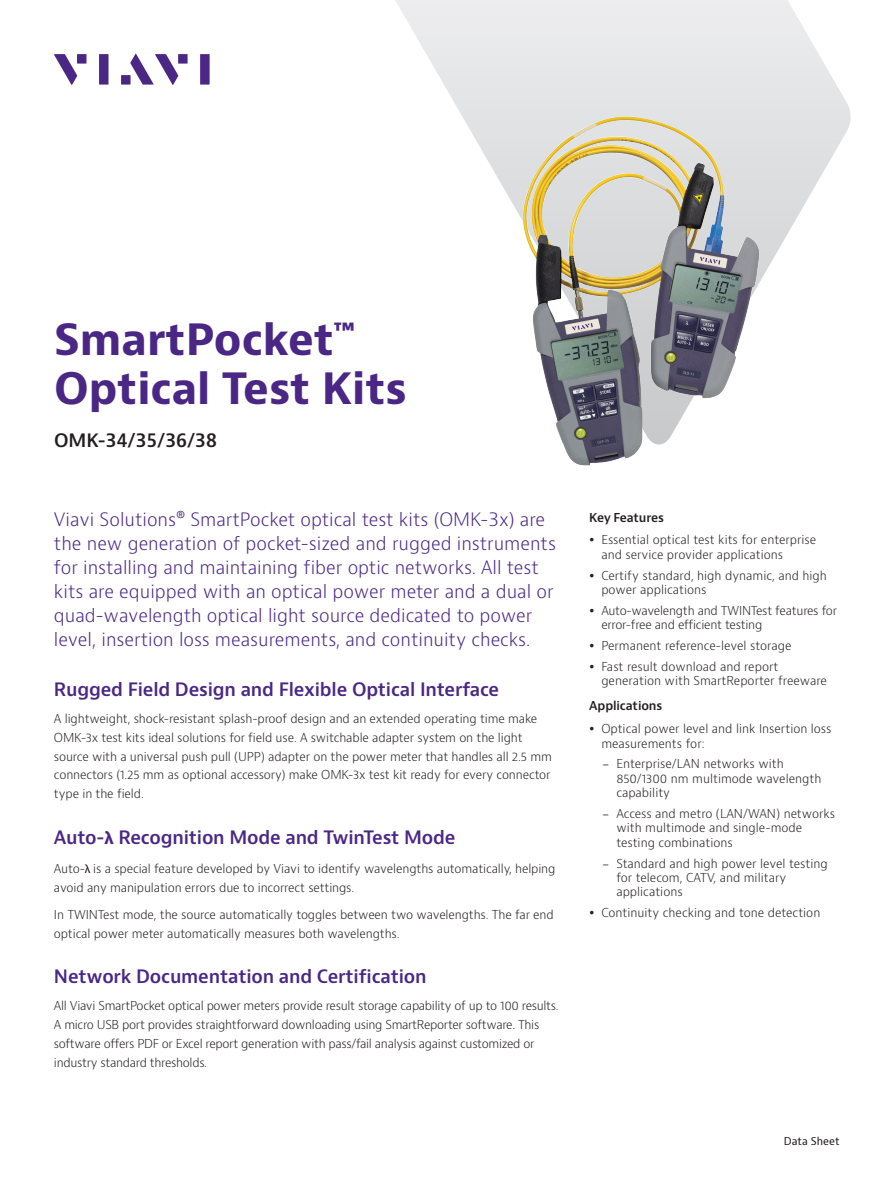
<style>
.page{position:relative;width:893px;height:1191px;background:#fff}
.page>*{position:absolute;margin:0;border:0;box-sizing:border-box;transform-origin:0 0}
.Cover_headline_28_33{font:700 42px/49.5px "Bernino Sans";color:#4a2785}
.Intro_text{font:300 18px/24px "Bernino Sans";color:#4a2785}
.Header_12_16{font:600 18px "Bernino Sans";letter-spacing:-.01em;color:#4a2785}
.Cover_subhead_12_pt{font:600 18px "Bernino Sans";color:#231f20}
.Body_text_8_12_5{font:300 12px/14.4px "Bernino Sans";letter-spacing:-.01em;color:#231f20}
.Key_Features_Benefit{font:600 12px "Bernino Sans";letter-spacing:-.01em;color:#231f20}
.t1{font:10.5px "Bernino Sans";color:#231f20}
.s1{font-family:"Myriad Pro";font-weight:700}
.s2{font-family:"Myriad Pro";font-weight:400;color:#110a0c}
.s3{font-family:"Myriad Pro";font-weight:400}
</style>
<div class="page">
<svg style="left:54px;top:54px;width:23px;height:31px"></svg>
<div style="left:77px;top:54px;width:9px;height:10px;background:#4a2785"></div>
<div style="left:99px;top:54px;width:10px;height:31px;background:#4a2785"></div>
<div style="left:178px;top:54px;width:10px;height:10px;background:#4a2785"></div>
<div style="left:200px;top:54px;width:10px;height:31px;background:#4a2785"></div>
<svg style="left:130px;top:54px;width:48px;height:31px"></svg>
<div style="left:121px;top:75px;width:10px;height:10px;background:#4a2785"></div>
<svg style="left:395px;top:0;width:456px;height:262px"></svg>
<img style="left:522px;top:112px;width:249px;height:354px">
<p class="Cover_headline_28_33" style="left:54px;top:316px;width:355px">SmartPocket<sup>™<br></sup>Optical Test Kits</p>
<p class="Cover_subhead_12_pt" style="left:54px;top:428px;width:164px">OMK-34/35/36/38</p>
<p class="Intro_text" style="left:54px;top:508px;width:504px">Viavi Solutions® SmartPocket optical test kits (OMK-3x) are the new generation of pocket-sized and rugged instruments for installing and maintaining fiber optic networks. All test kits are equipped with an optical power meter and a dual or quad-wavelength optical light source dedicated to power level, insertion loss measurements, and continuity checks.</p>
<p class="Header_12_16" style="left:54px;top:677px;width:447px">Rugged Field Design and Flexible Optical Interface</p>
<p class="Body_text_8_12_5" style="left:54px;top:709px;width:499px;line-height:18.8px">A lightweight, shock-resistant splash-proof design and an extended operating time make OMK-3x test kits ideal solutions for field use. A switchable adapter system on the light source with a universal push pull (UPP) adapter on the power meter that handles all 2.5 mm connectors (1.25 mm as optional accessory) make OMK-3x test kit ready for every connector type in the field.</p>
<p class="Header_12_16" style="left:54px;top:825px;width:403px">Auto-<span class="s1">λ</span> Recognition Mode and TwinTest Mode</p>
<p class="Body_text_8_12_5" style="left:54px;top:859px;width:503px;line-height:18.8px">Auto-<span class="s2">λ</span> is a special feature developed by Viavi to identify wavelengths automatically, helping avoid any manipulation errors due to incorrect settings.</p>
<p class="Body_text_8_12_5" style="left:54px;top:905px;width:501px;line-height:18.8px">In TWINTest mode, the source automatically toggles between two wavelengths. The far end optical power meter automatically measures both wavelengths.</p>
<p class="Header_12_16" style="left:54px;top:965px;width:374px">Network Documentation and Certification</p>
<p class="Body_text_8_12_5" style="left:54px;top:996px;width:506px;line-height:18.8px">All Viavi SmartPocket optical power meters provide result storage capability of up to 100 results.<br>A micro USB port provides straightforward downloading using SmartReporter software. This software offers PDF or Excel report generation with pass/fail analysis against customized or industry standard thresholds.</p>
<p class="Key_Features_Benefit" style="left:589px;top:509px;width:76px">Key Features</p>
<p class="Body_text_8_12_5" style="left:601px;top:533px;width:216px">Essential optical test kits for enterprise and service provider applications</p>
<p class="Body_text_8_12_5" style="left:601px;top:568px;width:227px">Certify standard, high dynamic, and high power applications</p>
<p class="Body_text_8_12_5" style="left:601px;top:603px;width:237px">Auto-wavelength and TWINTest features for error-free and efficient testing</p>
<p class="Body_text_8_12_5" style="left:601px;top:638px;width:192px">Permanent reference-level storage</p>
<p class="Body_text_8_12_5" style="left:601px;top:659px;width:227px">Fast result download and report generation with SmartReporter freeware</p>
<p class="Key_Features_Benefit" style="left:589px;top:698px;width:75px">Applications</p>
<p class="Body_text_8_12_5" style="left:601px;top:722px;width:231px">Optical power level and link Insertion loss measurements for:</p>
<p class="Body_text_8_12_5" style="left:616px;top:757px;width:207px;text-indent:-14px"><span class="s3">–</span> Enterprise/LAN networks with<br>850/1300 nm multimode wavelength capability</p>
<p class="Body_text_8_12_5" style="left:616px;top:806px;width:220px;text-indent:-14px"><span class="s3">–</span> Access and metro (LAN/WAN) networks with multimode and single-mode testing combinations</p>
<p class="Body_text_8_12_5" style="left:616px;top:856px;width:213px;text-indent:-14px"><span class="s3">–</span> Standard and high power level testing for telecom, CATV, and military applications</p>
<p class="Body_text_8_12_5" style="left:601px;top:906px;width:221px">Continuity checking and tone detection</p>
<p class="t1" style="left:784px;top:1134px;width:57px">Data Sheet</p>
</div>
